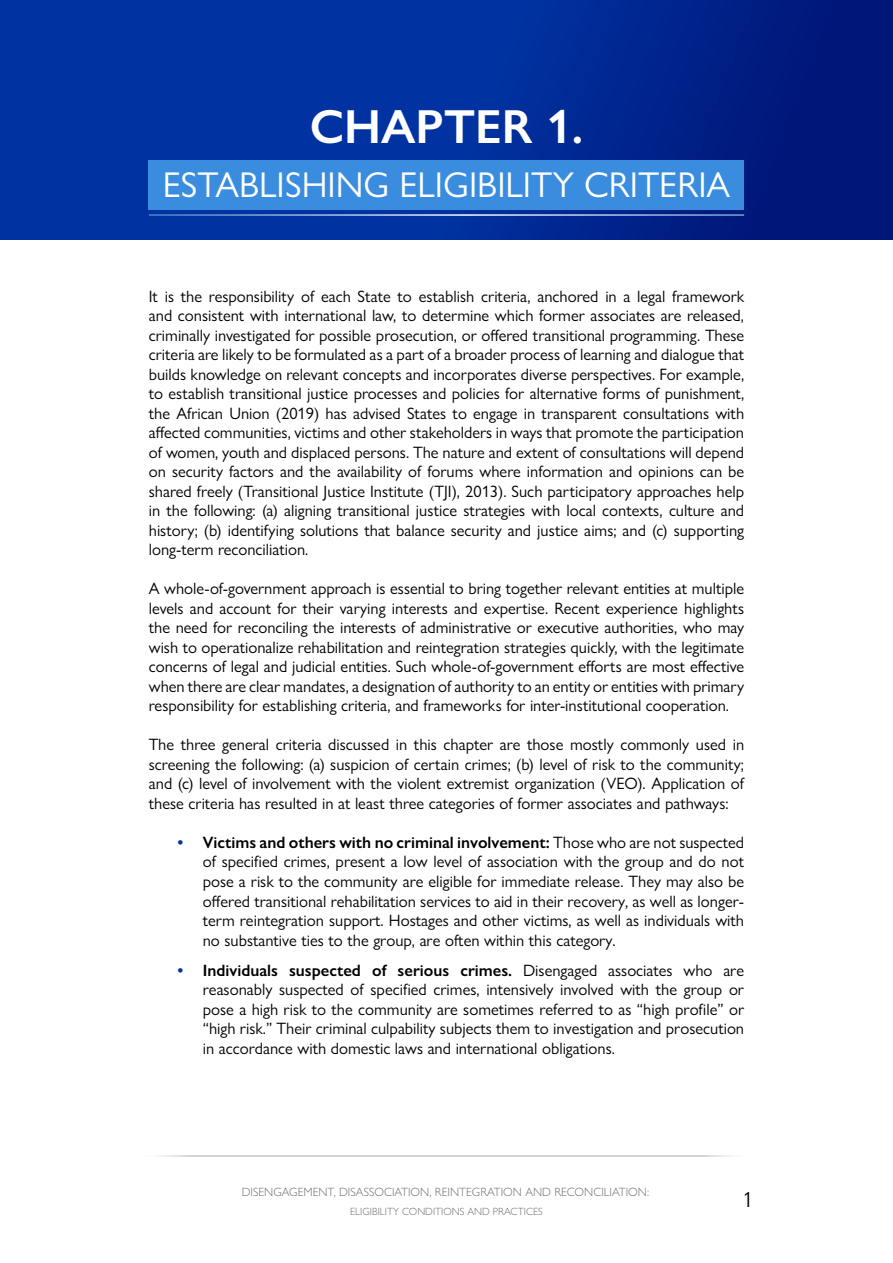
<style>
.page{position:relative;width:893px;height:1263px;background:#fff}
.page>*{position:absolute;margin:0;border:0;box-sizing:border-box;transform-origin:0 0}
.t1{font:600 48px "Gill Sans Nova";color:#fff}
.t2{font:36px "Gill Sans Nova";color:#fff}
.t3{font:condensed 22.5px "Gill Sans Nova";color:#000}
.t4{font:16.5px/19.5px "Gill Sans Nova";color:#000;text-align:justify}
.t5{font:300 12px "Gill Sans Nova";color:#6d6e71}
.t6{font:300 10.5px "Gill Sans Nova";color:#6d6e71}
.s1{font-weight:600;color:#0033a0}
.s2{font-weight:600}
</style>
<div class="page">
<hr style="left:136px;top:1155px;width:621px;height:1px;background:#d1d3d4">
<div style="left:0;top:0;width:893px;height:240px;background:linear-gradient(to right,#003cad,#001a7e)"></div>
<div style="left:149px;top:160px;width:595px;height:50px;background:#3a8dde"></div>
<hr style="left:149px;top:214px;width:595px;height:2px;background:#fff">
<h1 class="t1" style="left:310px;top:97px;width:275px">CHAPTER 1.</h1>
<h2 class="t2" style="left:163px;top:163px;width:569px">ESTABLISHING ELIGIBILITY CRITERIA</h2>
<p class="t4" style="left:149px;top:286px;width:597px">It is the responsibility of each State to establish criteria, anchored in a legal framework and consistent with international law, to determine which former associates are released, criminally investigated for possible prosecution, or offered transitional programming. These criteria are likely to be formulated as a part of a broader process of learning and dialogue that builds knowledge on relevant concepts and incorporates diverse perspectives. For example, to establish transitional justice processes and policies for alternative forms of punishment, the African Union (2019) has advised States to engage in transparent consultations with affected communities, victims and other stakeholders in ways that promote the participation of women, youth and displaced persons. The nature and extent of consultations will depend on security factors and the availability of forums where information and opinions can be shared freely (Transitional Justice Institute (TJI), 2013). Such participatory approaches help in the following: (a) aligning transitional justice strategies with local contexts, culture and history; (b) identifying solutions that balance security and justice aims; and (c) supporting long-term reconciliation.</p>
<p class="t4" style="left:149px;top:579px;width:597px">A whole-of-government approach is essential to bring together relevant entities at multiple levels and account for their varying interests and expertise. Recent experience highlights the need for reconciling the interests of administrative or executive authorities, who may wish to operationalize rehabilitation and reintegration strategies quickly, with the legitimate concerns of legal and judicial entities. Such whole-of-government efforts are most effective when there are clear mandates, a designation of authority to an entity or entities with primary responsibility for establishing criteria, and frameworks for inter-institutional cooperation.</p>
<p class="t4" style="left:149px;top:735px;width:597px">The three general criteria discussed in this chapter are those mostly commonly used in screening the following: (a) suspicion of certain crimes; (b) level of risk to the community; and (c) level of involvement with the violent extremist organization (VEO). Application of these criteria has resulted in at least three categories of former associates and pathways:</p>
<p class="t4" style="left:203px;top:832px;width:543px;text-indent:-25px"><span class="s1">•</span> <span class="s2">Victims and others with no criminal involvement:</span> Those who are not suspected of specified crimes, present a low level of association with the group and do not pose a risk to the community are eligible for immediate release. They may also be offered transitional rehabilitation services to aid in their recovery, as well as longer&shy;term reintegration support. Hostages and other victims, as well as individuals with no substantive ties to the group, are often within this category.</p>
<p class="t4" style="left:203px;top:960px;width:543px;text-indent:-25px"><span class="s1">•</span> <span class="s2">Individuals suspected of serious crimes.</span> Disengaged associates who are reasonably suspected of specified crimes, intensively involved with the group or pose a high risk to the community are sometimes referred to as “high profile” or “high risk.” Their criminal culpability subjects them to investigation and prosecution in accordance with domestic laws and international obligations.</p>
<p class="t5" style="left:242px;top:1184px;width:409px">DISENGAGEMENT, DISASSOCIATION, REINTEGRATION AND RECONCILIATION:</p>
<p class="t6" style="left:350px;top:1205px;width:194px">ELIGIBILITY CONDITIONS AND PRACTICES</p>
<h3 class="t3" style="left:744px;top:1185px;width:9px">1</h3>
</div>
